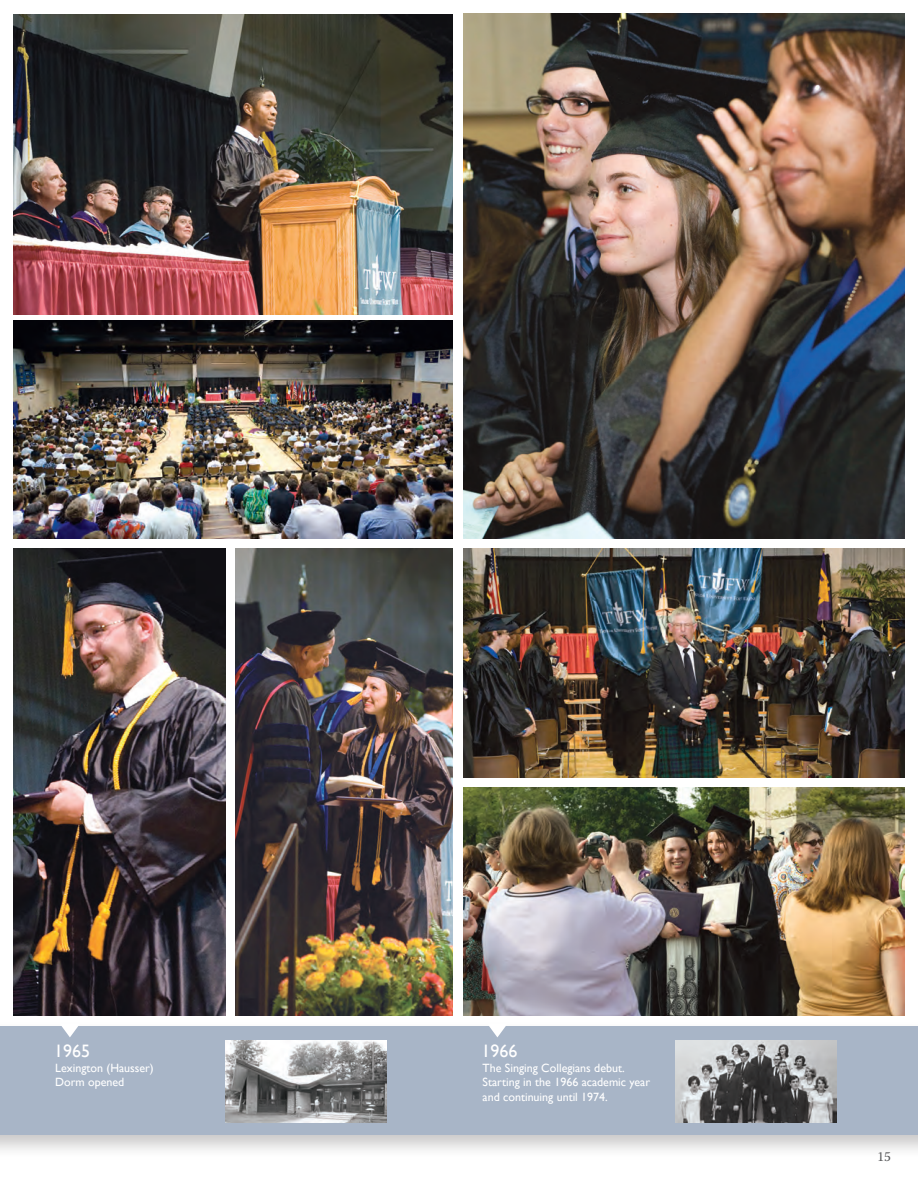
<style>
.page{position:relative;width:918px;height:1188px;background:#fff}
.page>*{position:absolute;margin:0;border:0;box-sizing:border-box;transform-origin:0 0}
.t1{font:18px "Gill Sans";color:#fff}
.t2{font:13.5px "Warnock Pro";color:#57585a}
.t3{font:12px/14.4px "Gill Sans";color:#fff}
</style>
<div class="page">
<div style="left:0;top:1020px;width:918px;height:140px;background:#231f20;opacity:.25"></div>
<div style="left:0;top:1026px;width:918px;height:109px;background:#a8b5c7"></div>
<img style="left:14px;top:15px;width:439px;height:299px">
<img style="left:463px;top:14px;width:441px;height:525px">
<img style="left:236px;top:549px;width:217px;height:467px">
<img style="left:14px;top:549px;width:211px;height:467px">
<img style="left:463px;top:549px;width:441px;height:228px">
<img style="left:463px;top:788px;width:441px;height:228px">
<img style="left:14px;top:321px;width:439px;height:218px">
<svg style="left:60px;top:1023px;width:20px;height:14px"></svg>
<svg style="left:487px;top:1023px;width:21px;height:14px"></svg>
<img style="left:676px;top:1040px;width:160px;height:82px">
<img style="left:226px;top:1040px;width:160px;height:82px">
<p class="t1" style="left:54px;top:1041px;width:37px">1965</p>
<p class="t1" style="left:482px;top:1041px;width:37px">1966</p>
<p class="t3" style="left:55px;top:1061px;width:100px">Lexington (Hausser)<br>Dorm opened</p>
<p class="t3" style="left:483px;top:1061px;width:169px">The Singing Collegians debut.<br>Starting in the 1966 academic year and continuing until 1974.</p>
<p class="t2" style="left:877px;top:1149px;width:15px">15</p>
</div>
